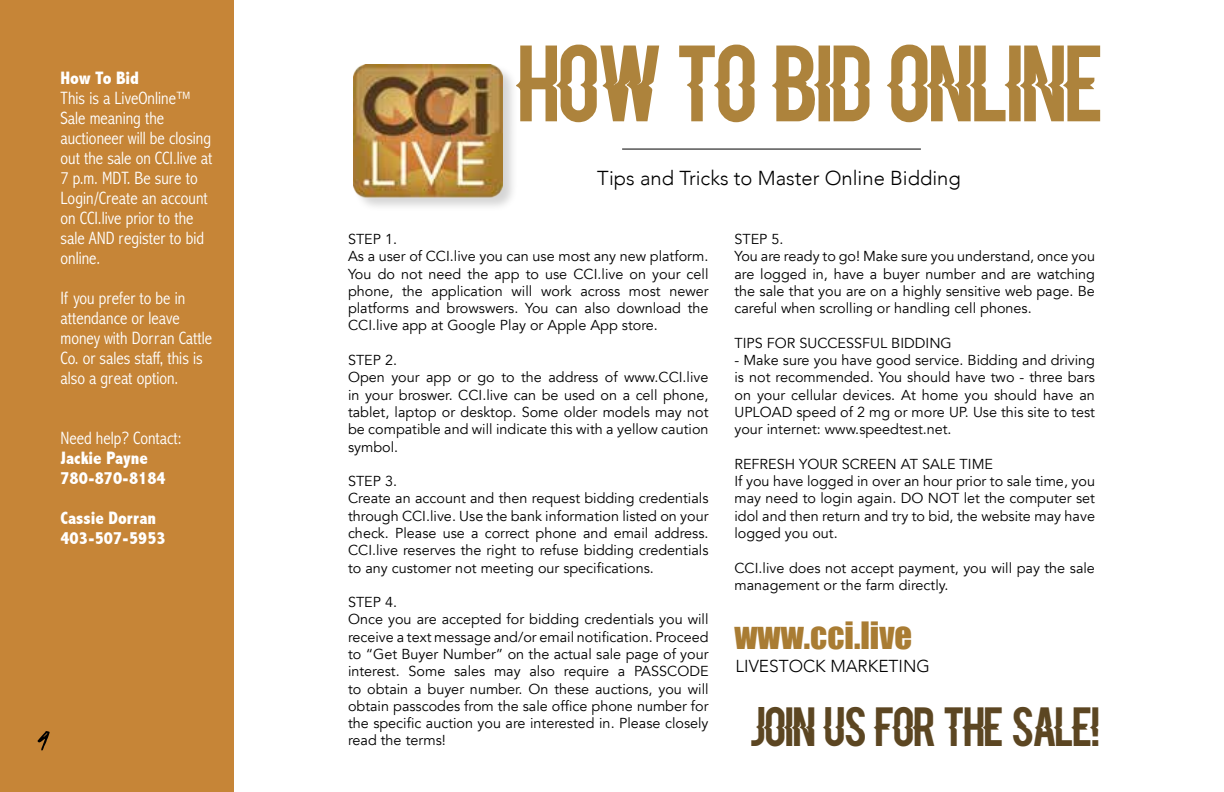
<style>
.page{position:relative;width:1224px;height:792px;background:#fff}
.page>*{position:absolute;margin:0;border:0;box-sizing:border-box;transform-origin:0 0}
.t1{font:73.4px "Blacklisted";color:#ad833c}
.t2{font:54px "Abuget";color:#000}
.t3{font:37.4px "Blacklisted";color:#5c4622}
.t4{font:34.6px "Impact";color:#a97c33}
.t5{font:300 20.2px "Avenir";color:#000}
.t6{font:300 condensed 18px/20px "Abadi MT Std";color:#fff}
.t7{font:800 condensed 18px/20px "Abadi";color:#fff}
.t8{font:300 17.2px "Avenir";color:#000}
.t9{font:14.4px/17.2px "Avenir";color:#000}
</style>
<div class="page">
<div style="left:354px;top:64px;width:165px;height:148px;background:#000;opacity:.17"></div>
<img style="left:354px;top:64px;width:149px;height:141px">
<hr style="left:622px;top:149px;width:299px;height:1px;background:#000">
<div style="left:0;top:0;width:234px;height:792px;background:#c68537"></div>
<p class="t7" style="left:60px;top:68px;width:80px">How To Bid</p>
<p class="t6" style="left:60px;top:89px;width:154px">This is a LiveOnline™<br>Sale meaning the auctioneer will be closing out the sale on CCI.live at<br>7 p.m. MDT. Be sure to<br>Login/Create an account on CCI.live prior to the sale AND register to bid online.</p>
<p class="t6" style="left:60px;top:289px;width:153px">If you prefer to be in attendance or leave money with Dorran Cattle<br>Co. or sales staff, this is also a great option.</p>
<p class="t6" style="left:60px;top:429px;width:123px">Need help? Contact:</p>
<p class="t7" style="left:60px;top:448px;width:107px">Jackie Payne<br>780-870-8184</p>
<p class="t7" style="left:60px;top:508px;width:107px">Cassie Dorran<br>403-507-5953</p>
<h2 class="t2" style="left:37px;top:708px;width:14px">4</h2>
<h1 class="t1" style="left:520px;top:44px;width:585px">HOW TO BID ONLINE</h1>
<h3 class="t5" style="left:597px;top:167px;width:365px">Tips and Tricks to Master Online Bidding</h3>
<p class="t9" style="left:348px;top:231px;width:362px">STEP 1.<br>As a user of CCI.live you can use most any new platform.<br>You do not need the app to use CCI.live on your cell phone, the application will work across most newer platforms and browswers. You can also download the CCI.live app at Google Play or Apple App store.</p>
<p class="t9" style="left:348px;top:352px;width:362px">STEP 2.<br>Open your app or go to the address of www.CCI.live in your broswer. CCI.live can be used on a cell phone, tablet, laptop or desktop. Some older models may not be compatible and will indicate this with a yellow caution symbol.</p>
<p class="t9" style="left:348px;top:473px;width:362px">STEP 3.<br>Create an account and then request bidding credentials through CCI.live. Use the bank information listed on your check. Please use a correct phone and email address.<br>CCI.live reserves the right to refuse bidding credentials to any customer not meeting our specifications.</p>
<p class="t9" style="left:348px;top:594px;width:362px">STEP 4.<br>Once you are accepted for bidding credentials you will receive a text message and/or email notification. Proceed to “Get Buyer Number” on the actual sale page of your interest. Some sales may also require a PASSCODE to obtain a buyer number. On these auctions, you will obtain passcodes from the sale office phone number for the specific auction you are interested in. Please closely read the terms!</p>
<p class="t9" style="left:734px;top:231px;width:362px">STEP 5.<br>You are ready to go! Make sure you understand, once you are logged in, have a buyer number and are watching the sale that you are on a highly sensitive web page. Be careful when scrolling or handling cell phones.</p>
<p class="t9" style="left:734px;top:334px;width:219px">TIPS FOR SUCCESSFUL BIDDING</p>
<p class="t9" style="left:734px;top:352px;width:362px;text-align:justify">- Make sure you have good service. Bidding and driving is not recommended. You should have two - three bars on your cellular devices. At home you should have an UPLOAD speed of 2 mg or more UP. Use this site to test your internet: www.speedtest.net.</p>
<p class="t9" style="left:734px;top:456px;width:362px">REFRESH YOUR SCREEN AT SALE TIME<br>If you have logged in over an hour prior to sale time, you may need to login again. DO NOT let the computer set idol and then return and try to bid, the website may have logged you out.</p>
<p class="t9" style="left:734px;top:559px;width:362px">CCI.live does not accept payment, you will pay the sale management or the farm directly.</p>
<h3 class="t4" style="left:734px;top:608px;width:179px">www.cci.live</h3>
<p class="t8" style="left:736px;top:656px;width:196px">LIVESTOCK MARKETING</p>
<h3 class="t3" style="left:751px;top:706px;width:350px">JOIN US FOR THE SALE!</h3>
</div>
